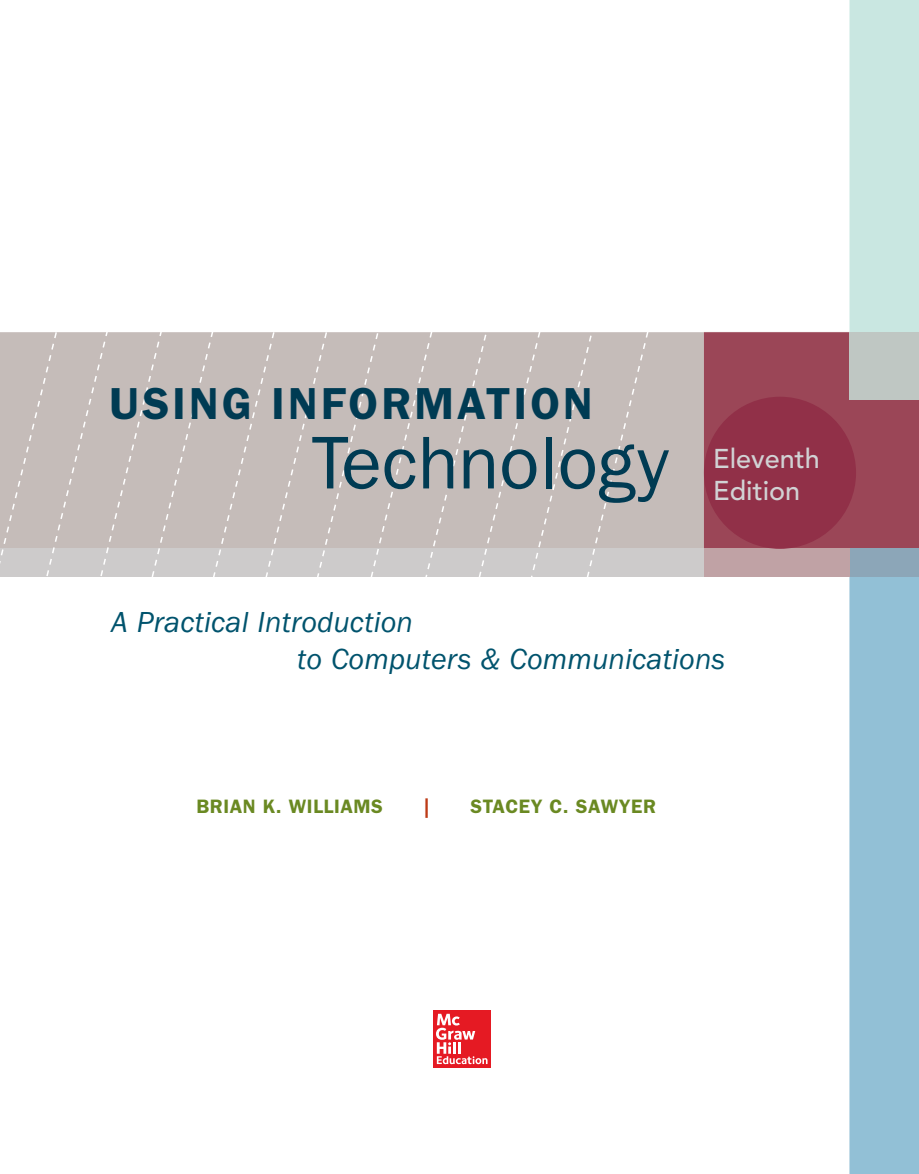
<style>
.page{position:relative;width:919px;height:1174px;background:#fff}
.page>*{position:absolute;margin:0;border:0;box-sizing:border-box;transform-origin:0 0}
.t1{font:75px "ITC Franklin Gothic Std";color:#003b53}
.t2{font:600 45px "ITC Franklin Gothic Std";letter-spacing:.07em;color:#003b53}
.t3{font:italic 30px/37.5px "ITC Franklin Gothic Std";letter-spacing:.005em;color:#00536d}
.t4{font:500 27px/32.4px "Avenir LT Pro";color:#d1d2d4}
.t5{font:600 19.5px "ITC Franklin Gothic Std";letter-spacing:.03em;color:#6a8922}
.t6{font:600 19.5px "ITC Franklin Gothic Std";color:#bd3b17}
</style>
<div class="page">
<div style="left:652px;top:332px;width:51px;height:216px;background:#c5bcb9"></div>
<div style="left:703px;top:332px;width:215px;height:216px;background:#9b4657"></div>
<div style="left:849px;top:577px;width:69px;height:597px;background:#92c0d6"></div>
<div style="left:849px;top:548px;width:69px;height:29px;background:#8ca6b8"></div>
<div style="left:0;top:548px;width:703px;height:29px;background:#cdcbcb"></div>
<div style="left:703px;top:548px;width:146px;height:29px;background:#c0a2a5"></div>
<svg style="left:0;top:332px;width:652px;height:245px;background:#c6bebc"></svg>
<div style="left:849px;top:0;width:69px;height:332px;background:#c9e7e1"></div>
<div style="left:849px;top:332px;width:69px;height:68px;background:#bfc7c3"></div>
<div style="left:703px;top:397px;width:153px;height:152px;background:#913048;border-radius:50%"></div>
<div style="left:433px;top:1010px;width:58px;height:57px;background:#e51a23"></div>
<svg style="left:436px;top:1013px;width:51px;height:51px"></svg>
<h2 class="t2" style="left:109px;top:388px;width:485px">USING INFORMATION</h2>
<h1 class="t1" style="left:311px;top:437px;width:358px">Technology</h1>
<p class="t4" style="left:713px;top:444px;width:108px">Eleventh<br>Edition</p>
<p class="t3" style="left:297px;top:605px;width:430px;text-indent:-186px">A Practical Introduction<br>to Computers &amp; Communications</p>
<p class="t5" style="left:196px;top:800px;width:188px">BRIAN K. WILLIAMS</p>
<p class="t6" style="left:424px;top:800px;width:7px">|</p>
<p class="t5" style="left:470px;top:800px;width:187px">STACEY C. SAWYER</p>
</div>
